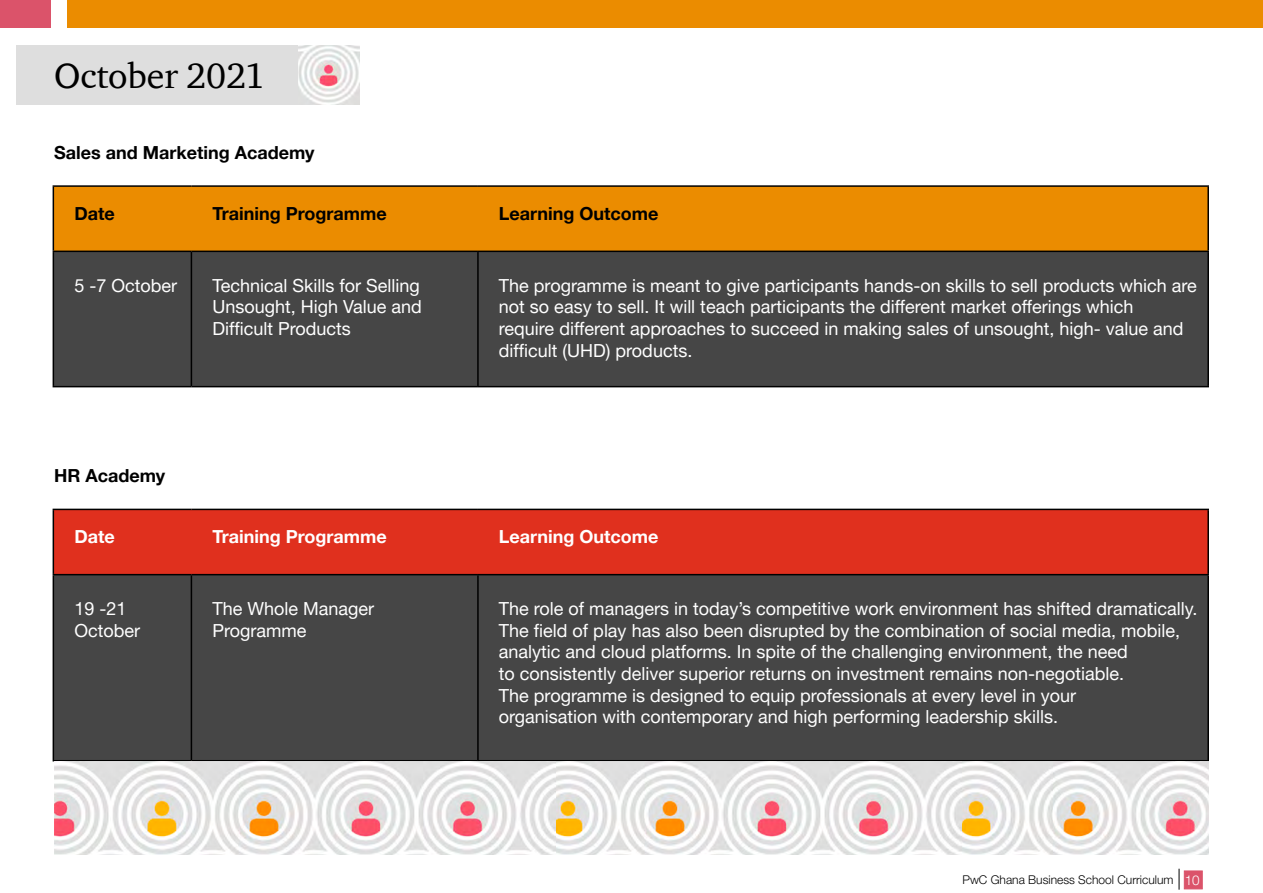
<style>
.page{position:relative;width:1263px;height:893px;background:#fff}
.page>*{position:absolute;margin:0;border:0;box-sizing:border-box;transform-origin:0 0}
.t1{font:36px "ITC Charter Com";color:#000}
.t2{font:18px "Helvetica Neue LT Pro";color:#fff}
.t3{font:700 18px "Helvetica Neue LT Pro";color:#000}
.t4{font:700 18px "Helvetica Neue LT Pro";color:#fff}
.t5{font:300 13.5px "Helvetica Neue LT Pro";color:#fff}
.t6{font:300 12px "Helvetica Neue LT Pro";color:#000}
</style>
<div class="page">
<div style="left:16px;top:45px;width:321px;height:60px;background:#dedede"></div>
<img style="left:298px;top:45px;width:62px;height:60px">
<div style="left:54px;top:187px;width:1153px;height:64px;background:#eb8c00"></div>
<div style="left:54px;top:252px;width:1153px;height:134px;background:#464646"></div>
<hr style="left:191px;top:252px;width:1px;height:134px;background:#000">
<hr style="left:477px;top:252px;width:2px;height:134px;background:#000">
<hr style="left:53px;top:185px;width:138px;height:2px;background:#000">
<hr style="left:53px;top:187px;width:1px;height:64px;background:#000">
<hr style="left:191px;top:185px;width:287px;height:2px;background:#000">
<hr style="left:478px;top:185px;width:731px;height:2px;background:#000">
<hr style="left:1207px;top:187px;width:2px;height:64px;background:#000">
<hr style="left:53px;top:251px;width:138px;height:1px;background:#000">
<hr style="left:53px;top:252px;width:1px;height:134px;background:#000">
<hr style="left:191px;top:251px;width:287px;height:1px;background:#000">
<hr style="left:478px;top:251px;width:731px;height:1px;background:#000">
<hr style="left:1207px;top:252px;width:2px;height:134px;background:#000">
<hr style="left:53px;top:386px;width:138px;height:1px;background:#000">
<hr style="left:191px;top:386px;width:287px;height:1px;background:#000">
<hr style="left:478px;top:386px;width:731px;height:1px;background:#000">
<div style="left:54px;top:510px;width:1153px;height:64px;background:#e0301e"></div>
<div style="left:54px;top:575px;width:1153px;height:185px;background:#464646"></div>
<hr style="left:191px;top:575px;width:1px;height:185px;background:#000">
<hr style="left:477px;top:575px;width:2px;height:185px;background:#000">
<hr style="left:53px;top:509px;width:138px;height:1px;background:#000">
<hr style="left:53px;top:510px;width:1px;height:64px;background:#000">
<hr style="left:191px;top:509px;width:287px;height:1px;background:#000">
<hr style="left:478px;top:509px;width:731px;height:1px;background:#000">
<hr style="left:1207px;top:510px;width:2px;height:64px;background:#000">
<hr style="left:53px;top:574px;width:138px;height:1px;background:#000">
<hr style="left:53px;top:575px;width:1px;height:185px;background:#000">
<hr style="left:191px;top:574px;width:287px;height:1px;background:#000">
<hr style="left:478px;top:574px;width:731px;height:1px;background:#000">
<hr style="left:1207px;top:575px;width:2px;height:185px;background:#000">
<hr style="left:53px;top:760px;width:138px;height:1px;background:#000">
<hr style="left:191px;top:760px;width:287px;height:1px;background:#000">
<hr style="left:478px;top:760px;width:731px;height:1px;background:#000">
<div style="left:68px;top:0;width:1195px;height:27px;background:#eb8c00"></div>
<div style="left:0;top:0;width:51px;height:27px;background:#db536a"></div>
<img style="left:961px;top:761px;width:248px;height:94px">
<img style="left:555px;top:761px;width:406px;height:94px">
<img style="left:54px;top:761px;width:501px;height:94px">
<div style="left:1184px;top:870px;width:19px;height:19px;background:#db536a;border:1px solid #db536a"></div>
<svg style="left:1179px;top:869px;width:1px;height:21px"></svg>
<p class="t1" style="left:54px;top:53px;width:212px">October 2021</p>
<p class="t3" style="left:54px;top:141px;width:262px">Sales and Marketing Academy</p>
<p class="t3" style="left:74px;top:202px;width:42px">Date</p>
<p class="t3" style="left:212px;top:202px;width:176px">Training Programme</p>
<p class="t3" style="left:499px;top:202px;width:161px">Learning Outcome</p>
<p class="t2" style="left:74px;top:274px;width:104px">5 -7 October</p>
<p class="t2" style="left:212px;top:274px;width:209px">Technical Skills for Selling</p>
<p class="t2" style="left:212px;top:296px;width:211px">Unsought, High Value and</p>
<p class="t2" style="left:212px;top:317px;width:140px">Difficult Products</p>
<p class="t3" style="left:54px;top:465px;width:113px">HR Academy</p>
<p class="t2" style="left:499px;top:274px;width:699px">The programme is meant to give participants hands-on skills to sell products which are</p>
<p class="t2" style="left:499px;top:296px;width:636px">not so easy to sell. It will teach participants the different market offerings which</p>
<p class="t2" style="left:499px;top:317px;width:686px">require different approaches to succeed in making sales of unsought, high- value and</p>
<p class="t2" style="left:499px;top:339px;width:195px">difficult (UHD) products.</p>
<p class="t4" style="left:74px;top:526px;width:42px">Date</p>
<p class="t4" style="left:212px;top:526px;width:176px">Training Programme</p>
<p class="t4" style="left:499px;top:526px;width:161px">Learning Outcome</p>
<p class="t2" style="left:74px;top:598px;width:54px">19 -21</p>
<p class="t2" style="left:74px;top:619px;width:67px">October</p>
<p class="t2" style="left:212px;top:598px;width:163px">The Whole Manager</p>
<p class="t2" style="left:212px;top:619px;width:96px">Programme</p>
<p class="t2" style="left:499px;top:598px;width:700px">The role of managers in today’s competitive work environment has shifted dramatically.</p>
<p class="t2" style="left:499px;top:619px;width:683px">The field of play has also been disrupted by the combination of social media, mobile,</p>
<p class="t2" style="left:499px;top:641px;width:630px">analytic and cloud platforms. In spite of the challenging environment, the need</p>
<p class="t2" style="left:499px;top:662px;width:627px">to consistently deliver superior returns on investment remains non-negotiable.</p>
<p class="t2" style="left:499px;top:684px;width:579px">The programme is designed to equip professionals at every level in your</p>
<p class="t2" style="left:499px;top:706px;width:561px">organisation with contemporary and high performing leadership skills.</p>
<p class="t6" style="left:962px;top:873px;width:212px">PwC Ghana Business School Curriculum</p>
<p class="t5" style="left:1185px;top:871px;width:17px">10</p>
</div>
